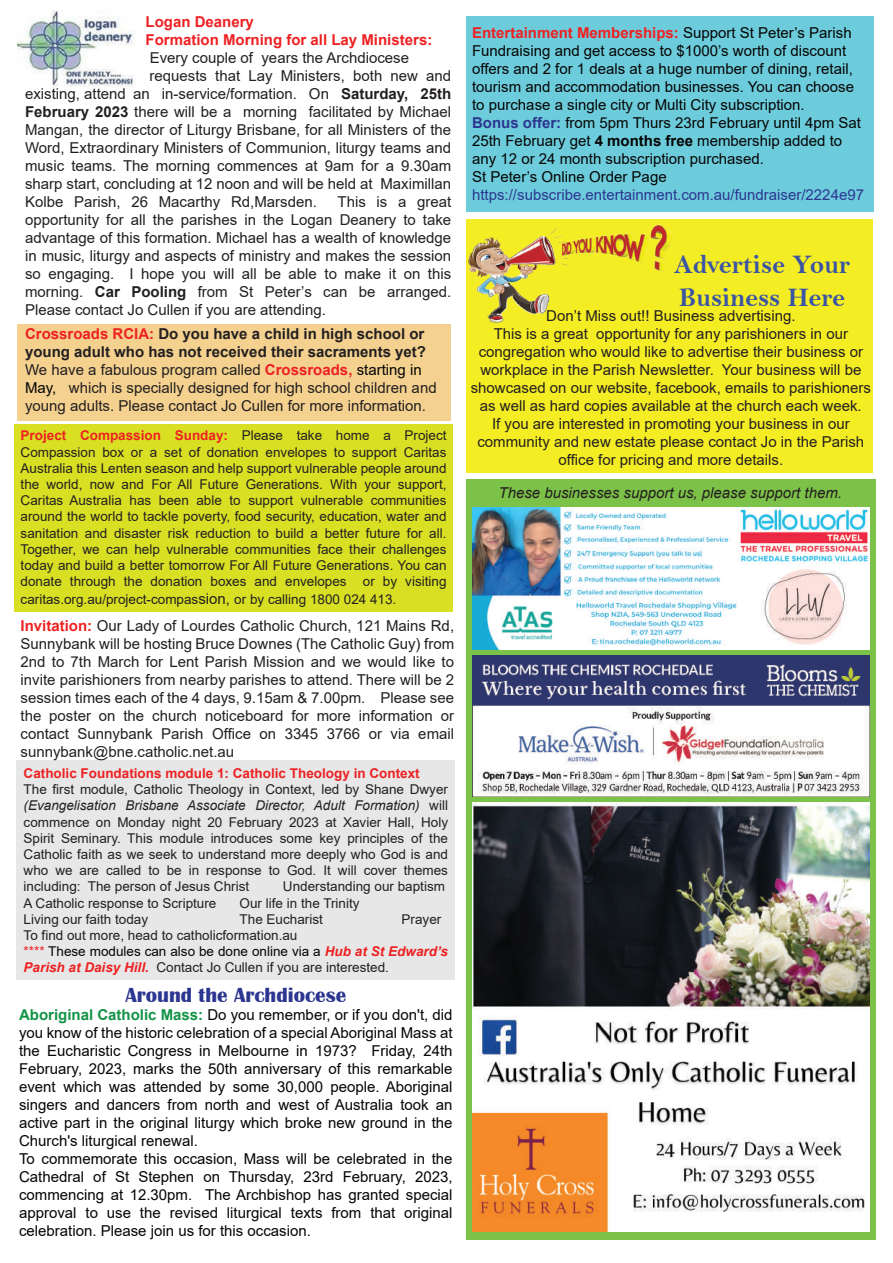
<style>
.page{position:relative;width:893px;height:1263px;background:#fff}
.page>*{position:absolute;margin:0;border:0;box-sizing:border-box;transform-origin:0 0}
.t1{font:27px/32.4px "Bell MT Bold";color:#3a54a4}
.t2{font:700 21px "Britannic";color:#2c3690}
.t3{font:15px/18px "Arial";color:#231f20;text-align:justify}
.t4{font:15px/18px "Arial";color:#050504}
.t5{font:15px "Arial";color:#2c3690}
.t6{font:700 15px/18px "Arial";color:#ee2123}
.t7{font:italic 15px "Arial";color:#231f20}
.t8{font:13.5px/16.2px "Arial";color:#231f20;text-align:justify}
.t9{font:700 13.5px "Arial";color:#ee2123}
.s1{font-weight:700}
.s2{font-weight:700;color:#ee2123}
.s3{font-weight:700;color:#ed2026}
.s4{color:#050504}
.s5{font-size:15px}
.s6{font-style:italic}
.s7{color:#ee2123}
.s8{font-weight:700;font-style:italic;color:#ee2123}
.s9{font-weight:700;color:#129346}
.s10{font-weight:700;color:#2c3690}
</style>
<div class="page">
<div style="left:466px;top:479px;width:410px;height:760px;background:#7dc248"></div>
<div style="left:466px;top:219px;width:407px;height:254px;background:#f5ed23"></div>
<img style="left:472px;top:803px;width:398px;height:429px">
<img style="left:472px;top:656px;width:398px;height:141px">
<img style="left:472px;top:507px;width:398px;height:143px">
<img style="left:468px;top:224px;width:205px;height:99px">
<div style="left:466px;top:17px;width:407px;height:195px;background:#6dccdc"></div>
<div style="left:16px;top:761px;width:438px;height:219px;background:#e6e7e6"></div>
<div style="left:18px;top:324px;width:433px;height:96px;background:#f4d18f"></div>
<img style="left:18px;top:11px;width:115px;height:76px">
<div style="left:15px;top:425px;width:438px;height:187px;background:#d9e024"></div>
<p class="t6" style="left:146px;top:13px;width:288px">Logan Deanery<br>Formation Morning for all Lay Ministers:</p>
<p class="t3" style="left:150px;top:49px;width:261px">Every couple of years the Archdiocese</p>
<p class="t3" style="left:149px;top:67px;width:303px">requests that Lay Ministers, both new and</p>
<p class="t3" style="left:25px;top:85px;width:428px">existing, attend an in-service/formation. On <span class="s1">Saturday, 25th</span></p>
<p class="t3" style="left:25px;top:103px;width:428px"><span class="s1">February 2023</span> there will be a morning facilitated by Michael</p>
<p class="t3" style="left:25px;top:121px;width:428px">Mangan, the director of Liturgy Brisbane, for all Ministers of the</p>
<p class="t3" style="left:25px;top:139px;width:428px">Word, Extraordinary Ministers of Communion, liturgy teams and</p>
<p class="t3" style="left:25px;top:157px;width:428px">music teams. The morning commences at 9am for a 9.30am</p>
<p class="t3" style="left:25px;top:175px;width:428px">sharp start, concluding at 12 noon and will be held at Maximillan</p>
<p class="t3" style="left:25px;top:193px;width:293px">Kolbe Parish, 26 Macarthy Rd,Marsden.</p>
<p class="t3" style="left:25px;top:193px;width:428px;text-indent:312px">This is a great opportunity for all the parishes in the Logan Deanery to take advantage of this formation. Michael has a wealth of knowledge in music, liturgy and aspects of ministry and makes the session so engaging. I hope you will all be able to make it on this morning. <span class="s1">Car Pooling</span> from St Peter’s can be arranged.<br>Please contact Jo Cullen if you are attending.</p>
<p class="t3" style="left:25px;top:325px;width:413px;text-align:left"><span class="s2">Crossroads RCIA:</span> <span class="s1">Do you have a child in high school or young adult who has not received their sacraments yet?<br></span>We have a fabulous program called <span class="s3">Crossroads,</span> <span class="s4">starting in May,</span> which is specially designed for high school children and young adults. Please contact Jo Cullen for more information.</p>
<p class="t8" style="left:21px;top:427px;width:427px"><span class="s2">Project Compassion Sunday:</span> Please take home a Project Compassion box or a set of donation envelopes to support Caritas Australia this Lenten season and help support vulnerable people around the world, now and For All Future Generations. With your support, Caritas Australia has been able to support vulnerable communities around the world to tackle poverty, food security, education, water and sanitation and disaster risk reduction to build a better future for all.<br>Together, we can help vulnerable communities face their challenges today and build a better tomorrow For All Future Generations. You can donate through the donation boxes and envelopes or by visiting</p>
<p class="t8" style="left:21px;top:591px;width:377px">caritas.org.au/project-compas<span class="s5">sion,</span> or by calling 1800 024 413.</p>
<p class="t3" style="left:21px;top:617px;width:435px"><span class="s2">Invitation:</span> Our Lady of Lourdes Catholic Church, 121 Mains Rd, Sunnybank will be hosting Bruce Downes (The Catholic Guy) from 2nd to 7th March for Lent Parish Mission and we would like to invite parishioners from nearby parishes to attend. There will be 2 session times each of the 4 days, 9.15am &amp; 7.00pm. Please see the poster on the church noticeboard for more information or contact Sunnybank Parish Office on 3345 3766 or via email sunnybank@bne.catholic.net.au</p>
<p class="t9" style="left:24px;top:764px;width:398px">Catholic Foundations module 1: Catholic Theology in Context</p>
<p class="t8" style="left:24px;top:781px;width:426px">The first module, Catholic Theology in Context, led by Shane Dwyer <span class="s6">(Evangelisation Brisbane Associate Director, Adult Formation)</span> will commence on Monday night 20 February 2023 at Xavier Hall, Holy Spirit Seminary. This module introduces some key principles of the Catholic faith as we seek to understand more deeply who God is and who we are called to be in response to God. It will cover themes including: The person of Jesus Christ</p>
<p class="t8" style="left:283px;top:878px;width:164px">Understanding our baptism</p>
<p class="t8" style="left:24px;top:895px;width:194px">A Catholic response to Scripture</p>
<p class="t8" style="left:240px;top:895px;width:122px">Our life in the Trinity</p>
<p class="t8" style="left:24px;top:911px;width:126px">Living our faith today</p>
<p class="t8" style="left:240px;top:911px;width:85px">The Eucharist</p>
<p class="t8" style="left:402px;top:911px;width:41px">Prayer</p>
<p class="t8" style="left:24px;top:927px;width:426px;text-align:left">To find out more, head to catholicformation.au<br><span class="s7">****</span> <span class="s4">These modules can also be done online via a</span> <span class="s8">Hub at St Edward’s<br>Parish at Daisy Hill.</span> Contact Jo Cullen if you are interested.</p>
<h2 class="t2" style="left:125px;top:983px;width:222px">Around the Archdiocese</h2>
<p class="t4" style="left:19px;top:1005px;width:435px"><span class="s9">Aboriginal Catholic Mass:</span> Do you remember, or if you don't, did you know of the historic celebration of a special Aboriginal Mass at the Eucharistic Congress in Melbourne in 1973? Friday, 24th February, 2023, marks the 50th anniversary of this remarkable event which was attended by some 30,000 people. Aboriginal singers and dancers from north and west of Australia took an active part in the original liturgy which broke new ground in the Church's liturgical renewal.<br>To commemorate this occasion, Mass will be celebrated in the Cathedral of St Stephen on Thursday, 23rd February, 2023, commencing at 12.30pm. The Archbishop has granted special approval to use the revised liturgical texts from that original celebration. Please join us for this occasion.</p>
<p class="t4" style="left:472px;top:24px;width:390px"><span class="s2">Entertainment Memberships:</span> Support St Peter’s Parish Fundraising and get access to $1000’s worth of discount offers and 2 for 1 deals at a huge number of dining, retail, tourism and accommodation businesses. You can choose to purchase a single city or Multi City subscription.<br><span class="s10">Bonus offer:</span> from 5pm Thurs 23rd February until 4pm Sat 25th February get <span class="s1">4 months free</span> membership added to any 12 or 24 month subscription purchased.<br>St Peter’s Online Order Page</p>
<p class="t5" style="left:472px;top:184px;width:393px">https://subscribe.entertainment.com.au/fundraiser/2224e97</p>
<h1 class="t1" style="left:674px;top:248px;width:178px">Advertise Your<br>Business Here</h1>
<p class="t3" style="left:471px;top:307px;width:402px;text-align:center">Don’t Miss out!! Business advertising.<br>This is a great opportunity for any parishioners in our congregation who would like to advertise their business or workplace in the Parish Newsletter. Your business will be showcased on our website, facebook, emails to parishioners as well as hard copies available at the church each week.<br>If you are interested in promoting your business in our community and new estate please contact Jo in the Parish office for pricing and more details.</p>
<p class="t7" style="left:498px;top:483px;width:345px">These businesses support us, please support them.</p>
</div>
